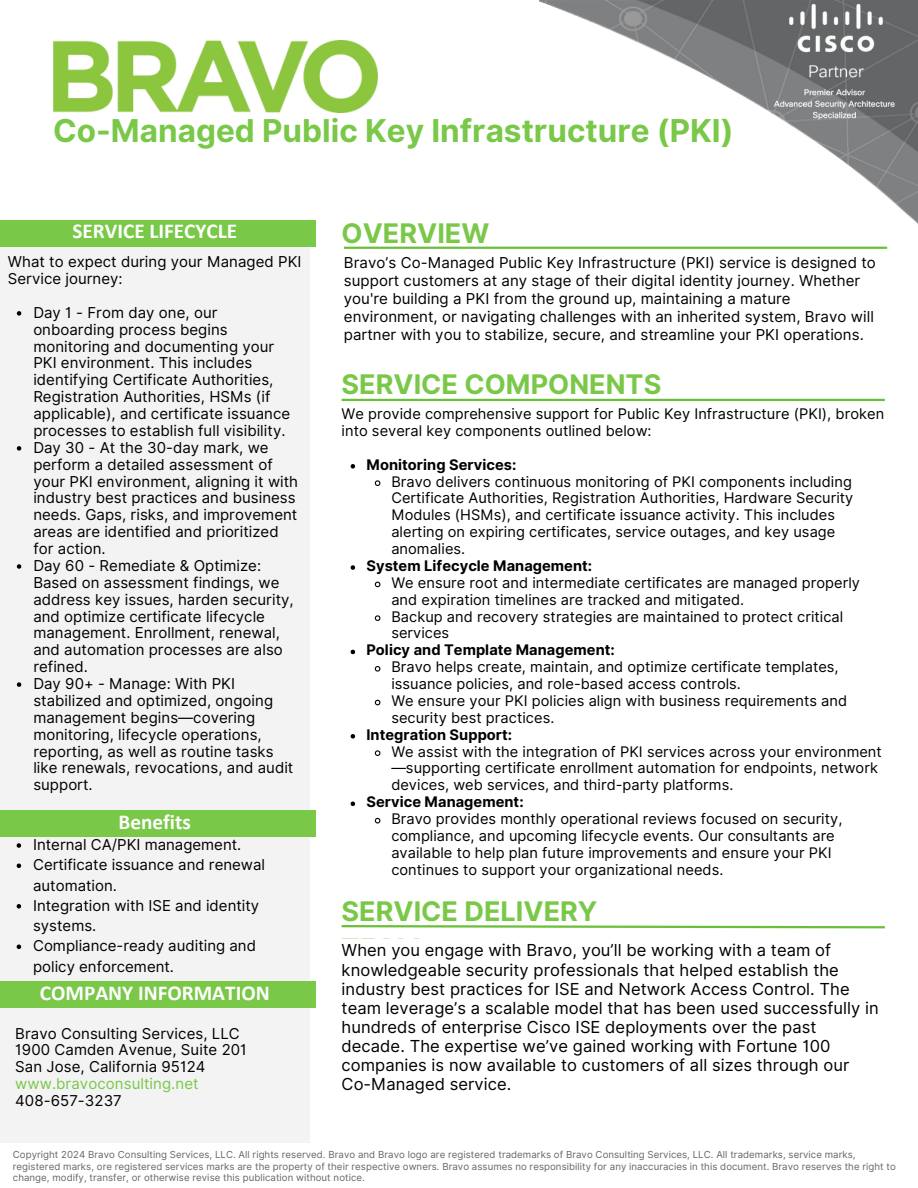
<style>
.page{position:relative;width:918px;height:1188px;background:#fff}
.page>*{position:absolute;margin:0;border:0;box-sizing:border-box;transform-origin:0 0}
.t1{font:700 31.5px "Inter";color:#79c848}
.t2{font:700 27px/37.2px "Inter";color:#79c848}
.t3{font:700 21.3px "Calibri";color:#fff}
.t4{font:16.5px/19.2px "Inter";letter-spacing:.005em;color:#000}
.t5{font:15px/16.8px "Inter";letter-spacing:.005em;color:#000}
.t6{font:14.55px/16.8px "Inter";letter-spacing:.005em;color:#000}
.t7{font:700 14.55px "Inter";letter-spacing:.005em;color:#000}
.t8{font:9.6px/11.2px "Inter";letter-spacing:.005em;color:#666}
.s1{color:#79c848}
</style>
<div class="page">
<div style="left:0;top:246px;width:310px;height:897px;background:#f3f3f3"></div>
<hr style="left:342px;top:399px;width:543px;height:2px;background:#69c038">
<hr style="left:344px;top:247px;width:543px;height:2px;background:#69c038">
<div style="left:0;top:220px;width:316px;height:26px;background:#79c848"></div>
<svg style="left:351px;top:464px;width:4px;height:5px"></svg>
<svg style="left:374px;top:480px;width:7px;height:6px"></svg>
<svg style="left:351px;top:565px;width:4px;height:5px"></svg>
<svg style="left:374px;top:581px;width:7px;height:7px"></svg>
<svg style="left:374px;top:615px;width:7px;height:6px"></svg>
<svg style="left:351px;top:650px;width:4px;height:4px"></svg>
<svg style="left:374px;top:666px;width:7px;height:6px"></svg>
<svg style="left:374px;top:699px;width:7px;height:7px"></svg>
<svg style="left:351px;top:734px;width:4px;height:5px"></svg>
<svg style="left:374px;top:750px;width:7px;height:6px"></svg>
<svg style="left:351px;top:802px;width:4px;height:4px"></svg>
<svg style="left:374px;top:817px;width:7px;height:7px"></svg>
<svg style="left:17px;top:311px;width:4px;height:5px"></svg>
<svg style="left:17px;top:446px;width:4px;height:5px"></svg>
<svg style="left:17px;top:564px;width:4px;height:5px"></svg>
<svg style="left:17px;top:682px;width:4px;height:5px"></svg>
<div style="left:0;top:981px;width:316px;height:27px;background:#79c848"></div>
<div style="left:0;top:810px;width:316px;height:27px;background:#79c848"></div>
<svg style="left:17px;top:843px;width:4px;height:5px"></svg>
<svg style="left:17px;top:864px;width:4px;height:4px"></svg>
<svg style="left:17px;top:904px;width:4px;height:5px"></svg>
<svg style="left:17px;top:945px;width:4px;height:4px"></svg>
<svg style="left:341px;top:925px;width:544px;height:4px"></svg>
<img style="left:53px;top:40px;width:324px;height:72px">
<img style="left:540px;top:0;width:378px;height:224px">
<img style="left:751px;top:2px;width:167px;height:162px">
<p class="t1" style="left:53px;top:112px;width:682px">Co-Managed Public Key Infrastructure (PKI)</p>
<p class="t3" style="left:73px;top:222px;width:166px">SERVICE LIFECYCLE</p>
<p class="t2" style="left:342px;top:214px;width:149px">OVERVIEW</p>
<h5 class="t5" style="left:8px;top:253px;width:295px">What to expect during your Managed PKI<br>Service journey:</h5>
<h2 class="t5" style="left:33px;top:304px;width:258px">Day 1 - From day one, our onboarding process begins monitoring and documenting your PKI environment. This includes identifying Certificate Authorities, Registration Authorities, HSMs (if applicable), and certificate issuance processes to establish full visibility.</h2>
<p class="t5" style="left:33px;top:439px;width:266px">Day 30 - At the 30-day mark, we perform a detailed assessment of your PKI environment, aligning it with industry best practices and business needs. Gaps, risks, and improvement areas are identified and prioritized for action.</p>
<h6 class="t5" style="left:33px;top:557px;width:262px">Day 60 - Remediate &amp; Optimize:<br>Based on assessment findings, we address key issues, harden security, and optimize certificate lifecycle management. Enrollment, renewal, and automation processes are also refined.</h6>
<p class="t5" style="left:33px;top:675px;width:262px">Day 90+ - Manage: With PKI stabilized and optimized, ongoing management begins—covering monitoring, lifecycle operations, reporting, as well as routine tasks like renewals, revocations, and audit support.</p>
<p class="t3" style="left:119px;top:813px;width:74px">Benefits</p>
<p class="t5" style="left:33px;top:836px;width:210px">Internal CA/PKI management.</p>
<p class="t5" style="left:33px;top:855px;width:234px;line-height:20.2px">Certificate issuance and renewal automation.</p>
<p class="t5" style="left:33px;top:895px;width:228px;line-height:20.2px">Integration with ISE and identity systems.</p>
<p class="t5" style="left:33px;top:936px;width:224px;line-height:20.2px">Compliance-ready auditing and policy enforcement.</p>
<p class="t3" style="left:40px;top:984px;width:231px">COMPANY INFORMATION</p>
<p class="t5" style="left:15px;top:1025px;width:233px">Bravo Consulting Services, LLC<br>1900 Camden Avenue, Suite 201<br>San Jose, California 95124 <span class="s1">www.bravoconsulting.net<br></span>408-657-3237</p>
<p class="t5" style="left:344px;top:254px;width:534px;line-height:18px">Bravo’s Co-Managed Public Key Infrastructure (PKI) service is designed to support customers at any stage of their digital identity journey. Whether you're building a PKI from the ground up, maintaining a mature environment, or navigating challenges with an inherited system, Bravo will partner with you to stabilize, secure, and streamline your PKI operations.</p>
<p class="t2" style="left:342px;top:365px;width:321px">SERVICE COMPONENTS</p>
<h1 class="t6" style="left:342px;top:405px;width:544px">We provide comprehensive support for Public Key Infrastructure (PKI), broken into several key components outlined below:</h1>
<h2 class="t7" style="left:366px;top:456px;width:151px">Monitoring Services:</h2>
<h3 class="t6" style="left:391px;top:473px;width:464px">Bravo delivers continuous monitoring of PKI components including Certificate Authorities, Registration Authorities, Hardware Security Modules (HSMs), and certificate issuance activity. This includes alerting on expiring certificates, service outages, and key usage anomalies.</h3>
<h5 class="t7" style="left:366px;top:557px;width:227px">System Lifecycle Management:</h5>
<p class="t6" style="left:391px;top:574px;width:470px">We ensure root and intermediate certificates are managed properly and expiration timelines are tracked and mitigated.</p>
<p class="t6" style="left:391px;top:608px;width:454px">Backup and recovery strategies are maintained to protect critical services</p>
<p class="t7" style="left:366px;top:641px;width:250px">Policy and Template Management:</p>
<p class="t6" style="left:391px;top:658px;width:449px">Bravo helps create, maintain, and optimize certificate templates, issuance policies, and role-based access controls.</p>
<p class="t6" style="left:391px;top:692px;width:457px">We ensure your PKI policies align with business requirements and security best practices.</p>
<p class="t7" style="left:366px;top:726px;width:147px">Integration Support:</p>
<p class="t6" style="left:391px;top:743px;width:492px">We assist with the integration of PKI services across your environment —supporting certificate enrollment automation for endpoints, network devices, web services, and third-party platforms.</p>
<p class="t7" style="left:366px;top:793px;width:159px">Service Management:</p>
<h5 class="t6" style="left:391px;top:810px;width:453px">Bravo provides monthly operational reviews focused on security, compliance, and upcoming lifecycle events. Our consultants are available to help plan future improvements and ensure your PKI continues to support your organizational needs.</h5>
<p class="t2" style="left:342px;top:893px;width:257px">SERVICE DELIVERY<br>TEAM</p>
<p class="t4" style="left:342px;top:941px;width:539px">When you engage with Bravo, you’ll be working with a team of knowledgeable security professionals that helped establish the industry best practices for ISE and Network Access Control. The team leverage’s a scalable model that has been used successfully in hundreds of enterprise Cisco ISE deployments over the past decade. The expertise we’ve gained working with Fortune 100 companies is now available to customers of all sizes through our Co-Managed service.</p>
<p class="t8" style="left:13px;top:1149px;width:885px">Copyright 2024 Bravo Consulting Services, LLC. All rights reserved. Bravo and Bravo logo are registered trademarks of Bravo Consulting Services, LLC. All trademarks, service marks, registered marks, ore registered services marks are the property of their respective owners. Bravo assumes no responsibility for any inaccuracies in this document. Bravo reserves the right to change, modify, transfer, or otherwise revise this publication without notice.</p>
</div>
